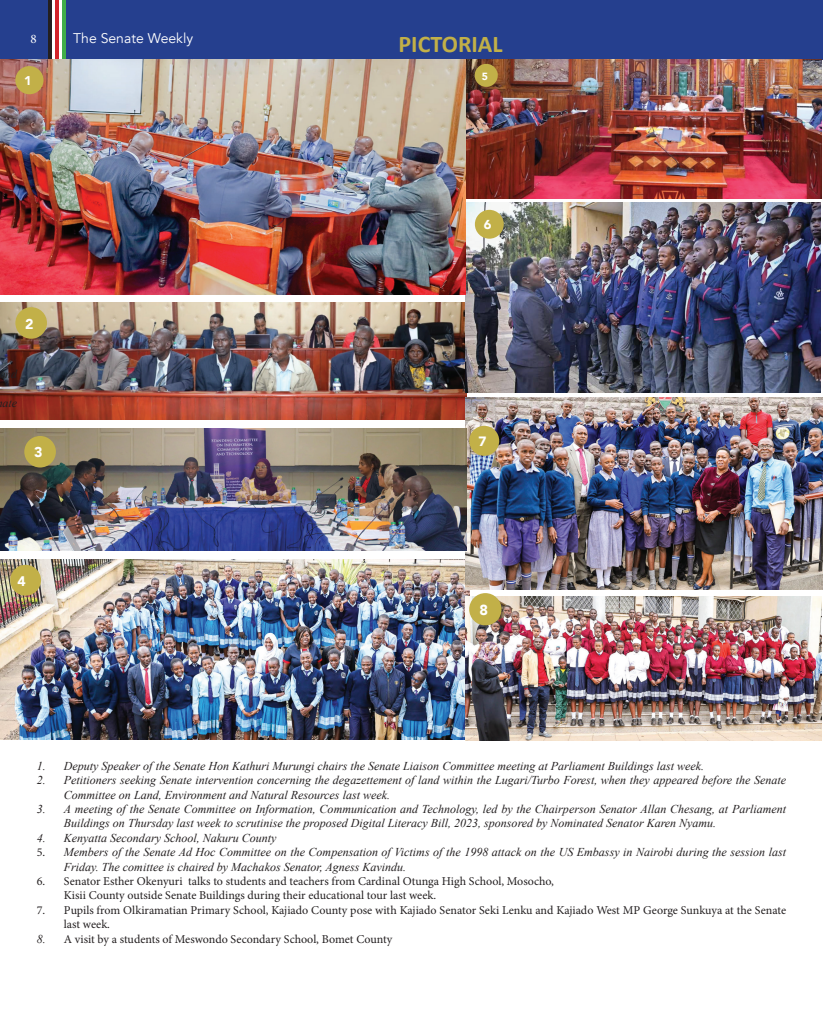
<style>
.page{position:relative;width:823px;height:1035px;background:#fff}
.page>*{position:absolute;margin:0;border:0;box-sizing:border-box;transform-origin:0 0}
.t1{font:700 24px "Calibri";color:#c2b048}
.t2{font:900 14.5px "Avenir";color:#fff}
.t3{font:900 14.2px "Avenir";color:#fff}
.t4{font:14px "Avenir";color:#fff}
.t5{font:900 13.9px "Avenir";color:#fff}
.t6{font:900 13.5px "Avenir";color:#fff}
.t7{font:13px "Minion Pro";color:#fff}
.t8{font:900 13px "Avenir";color:#fff}
.t9{font:900 12.7px "Avenir";color:#fff}
.t10{font:italic 12px/14.4px "Times New Roman";color:#231f20}
.t11{font:12px/14.4px "Minion Pro";color:#231f20}
.t12{font:900 10.4px "Avenir";color:#fff}
.s1{font-family:"Minion Pro";font-style:normal}
.s2{font-family:"Times New Roman";font-style:italic}
</style>
<div class="page">
<div style="left:0;top:0;width:822px;height:60px;background:#253f8e"></div>
<hr style="left:48px;top:0;width:4px;height:59px;background:#231f20">
<div style="left:54px;top:0;width:5px;height:59px;background:#d1232a"></div>
<div style="left:61px;top:0;width:5px;height:59px;background:#40ae49"></div>
<hr style="left:53px;top:0;width:2px;height:59px;background:#fff">
<hr style="left:59px;top:0;width:3px;height:59px;background:#fff">
<img style="left:0;top:303px;width:466px;height:117px">
<div style="left:15px;top:307px;width:32px;height:32px;background:#c2b048;border-radius:50%"></div>
<img style="left:465px;top:60px;width:355px;height:138px">
<div style="left:474px;top:64px;width:23px;height:23px;background:#c2b048;border-radius:50%"></div>
<img style="left:465px;top:203px;width:354px;height:189px">
<div style="left:474px;top:210px;width:29px;height:29px;background:#c2b048;border-radius:50%"></div>
<img style="left:0;top:559px;width:469px;height:180px">
<div style="left:10px;top:565px;width:31px;height:30px;background:#c2b048;border-radius:50%"></div>
<img style="left:465px;top:398px;width:357px;height:191px">
<div style="left:469px;top:426px;width:30px;height:30px;background:#c2b048;border-radius:50%"></div>
<img style="left:0;top:428px;width:466px;height:122px">
<div style="left:24px;top:436px;width:32px;height:31px;background:#c2b048;border-radius:50%"></div>
<img style="left:465px;top:596px;width:355px;height:144px">
<div style="left:469px;top:593px;width:32px;height:32px;background:#c2b048;border-radius:50%"></div>
<img style="left:0;top:60px;width:465px;height:234px">
<div style="left:15px;top:66px;width:28px;height:28px;background:#c2b048;border-radius:50%"></div>
<p class="t7" style="left:31px;top:30px;width:8px">8</p>
<p class="t4" style="left:73px;top:30px;width:121px">The Senate Weekly</p>
<h1 class="t1" style="left:398px;top:29px;width:106px">PICTORIAL</h1>
<p class="t9" style="left:24px;top:70px;width:9px">1</p>
<p class="t3" style="left:25px;top:311px;width:10px">2</p>
<p class="t10" style="left:-1px;top:367px;width:19px">and</p>
<p class="t10" style="left:2px;top:396px;width:16px">ate</p>
<p class="t3" style="left:34px;top:440px;width:10px">3</p>
<p class="t5" style="left:17px;top:569px;width:10px">4</p>
<p class="t12" style="left:481px;top:67px;width:8px">5</p>
<p class="t8" style="left:483px;top:214px;width:9px">6</p>
<p class="t6" style="left:478px;top:430px;width:9px">7</p>
<p class="t2" style="left:479px;top:597px;width:10px">8</p>
<p class="t10" style="left:37px;top:758px;width:668px">1. Deputy Speaker of the Senate Hon Kathuri Murungi chairs the Senate Liaison Committee meeting at Parliament Buildings last week.</p>
<p class="t10" style="left:64px;top:772px;width:723px;text-indent:-27px">2. Petitioners seeking Senate intervention concerning the degazettement of land within the Lugari/Turbo Forest, when they appeared before the Senate<br>Committee on Land, Environment and Natural Resources last week.</p>
<p class="t10" style="left:64px;top:801px;width:723px;text-indent:-27px">3. A meeting of the Senate Committee on Information, Communication and Technology, led by the Chairperson Senator Allan Chesang, at Parliament<br>Buildings on Thursday last week to scrutinise the proposed Digital Literacy Bill, 2023, sponsored by Nominated Senator Karen Nyamu.</p>
<p class="t10" style="left:37px;top:830px;width:241px">4. Kenyatta Secondary School, Nakuru County</p>
<p class="t10" style="left:64px;top:844px;width:723px;text-indent:-27px"><span class="s1">5.</span> Members of the Senate Ad Hoc Committee on the Compensation of Victims of the 1998 attack on the US Embassy in Nairobi during the session last<br>Friday. The comittee is chaired by Machakos Senator, Agness Kavindu.</p>
<p class="t11" style="left:64px;top:874px;width:491px;text-indent:-27px">6. Senator Esther Okenyuri talks to students and teachers from Cardinal Otunga High School, Mosocho,<br>Kisii County outside Senate Buildings during their educational tour last week.</p>
<p class="t11" style="left:64px;top:902px;width:723px;text-indent:-27px">7. Pupils from Olkiramatian Primary School, Kajiado County pose with Kajiado Senator Seki Lenku and Kajiado West MP George Sunkuya at the Senate last week.</p>
<p class="t11" style="left:37px;top:931px;width:357px"><span class="s2">8.</span> A visit by a students of Meswondo Secondary School, Bomet County</p>
</div>
